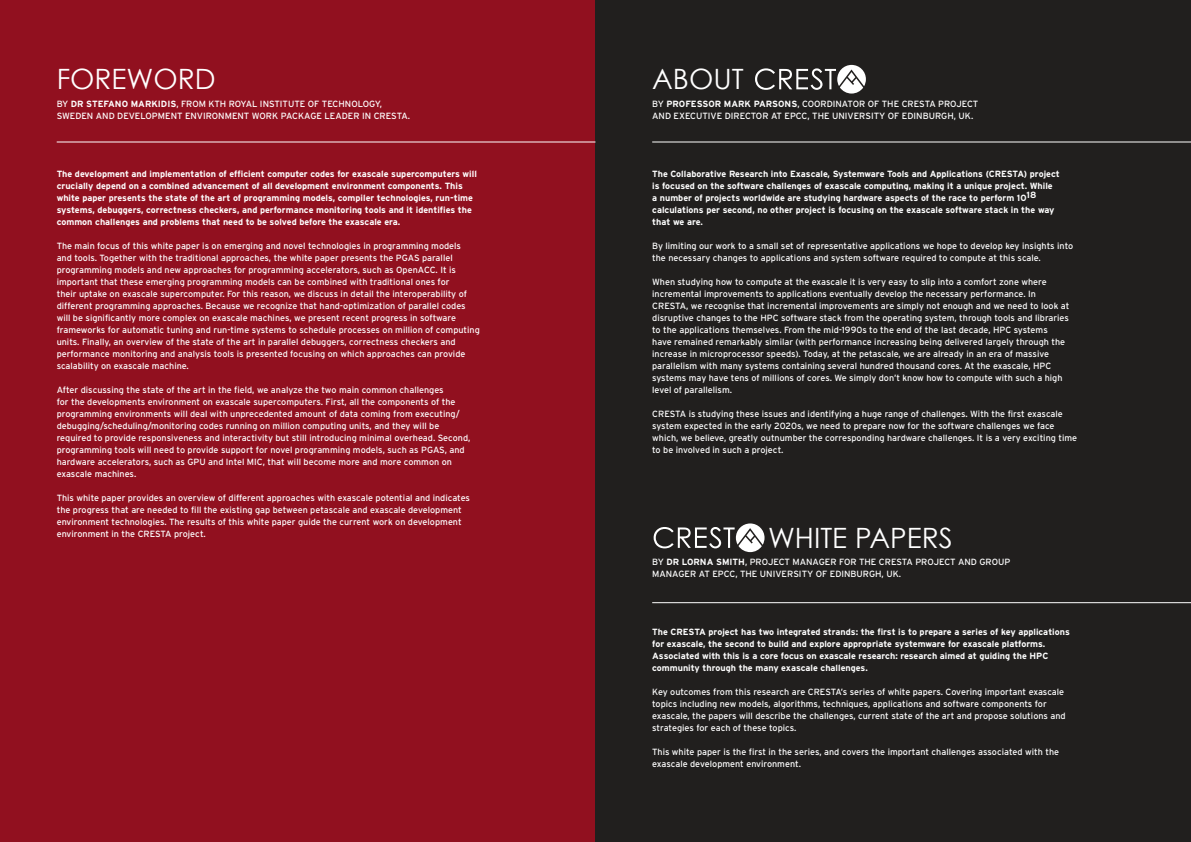
<style>
.page{position:relative;width:1191px;height:842px;background:#fff}
.page>*{position:absolute;margin:0;border:0;box-sizing:border-box;transform-origin:0 0}
.t1{font:28px "Century Gothic";color:#fff}
.t2{font:9px/12px "Interstate";color:#fff}
.t3{font:700 9px/12px "Interstate";color:#fff}
.s1{font-weight:400}
</style>
<div class="page">
<div style="left:0;top:0;width:595px;height:842px;background:#91101f"></div>
<div style="left:595px;top:0;width:596px;height:842px;background:#211f1e"></div>
<svg style="left:755px;top:65px;width:111px;height:29px"></svg>
<svg style="left:653px;top:523px;width:111px;height:29px"></svg>
<hr style="left:57px;top:142px;width:538px;height:1px;background:#fff">
<hr style="left:652px;top:142px;width:539px;height:1px;background:#fff">
<hr style="left:652px;top:602px;width:539px;height:1px;background:#fff">
<h1 class="t1" style="left:57px;top:62px;width:160px">FOREWORD</h1>
<p class="t3" style="left:57px;top:97px;width:191px"><span class="s1">by</span> Dr Stefano Markidis<span class="s1">, from KTH Royal</span></p>
<p class="t2" style="left:260px;top:97px;width:9px">Institute</p>
<p class="t2" style="left:308px;top:97px;width:27px">of Techn</p>
<p class="t2" style="left:351px;top:97px;width:32px">ology,</p>
<p class="t2" style="left:57px;top:109px;width:20px">Sweden</p>
<p class="t2" style="left:96px;top:109px;width:8px">and</p>
<p class="t2" style="left:117px;top:109px;width:42px">Development</p>
<p class="t2" style="left:185px;top:109px;width:41px">Environment</p>
<p class="t2" style="left:252px;top:109px;width:36px">work package</p>
<p class="t2" style="left:324px;top:109px;width:7px">leader</p>
<p class="t2" style="left:362px;top:109px;width:49px">in CRESTA.</p>
<p class="t3" style="left:57px;top:167px;width:422px">The development and implementation of efficient computer codes for exascale supercomputers will crucially depend on a combined advancement of all development environment components. This white paper presents the state of the art of programming models, compiler technologies, run-time systems, debuggers, correctness checkers, and performance monitoring tools and it identifies the common challenges and problems that need to be solved before the exascale era.</p>
<p class="t2" style="left:57px;top:239px;width:425px">The main focus of this white paper is on emerging and novel technologies in programming models<br>and tools. Together with the traditional approaches, the white paper presents the PGAS parallel programming models and new approaches for programming accelerators, such as OpenACC. It is important that these emerging programming models can be combined with traditional ones for<br>their uptake on exascale supercomputer. For this reason, we discuss in detail the interoperability of different programming approaches. Because we recognize that hand-optimization of parallel codes will be significantly more complex on exascale machines, we present recent progress in software frameworks for automatic tuning and run-time systems to schedule processes on million of computing units. Finally, an overview of the state of the art in parallel debuggers, correctness checkers and performance monitoring and analysis tools is presented focusing on which approaches can provide scalability on exascale machine.</p>
<p class="t2" style="left:57px;top:383px;width:415px">After discussing the state of the art in the field, we analyze the two main common challenges<br>for the developments environment on exascale supercomputers. First, all the components of the programming environments will deal with unprecedented amount of data coming from executing/ debugging/scheduling/monitoring codes running on million computing units, and they will be required to provide responsiveness and interactivity but still introducing minimal overhead. Second, programming tools will need to provide support for novel programming models, such as PGAS, and hardware accelerators, such as GPU and Intel MIC, that will become more and more common on exascale machines.</p>
<p class="t2" style="left:57px;top:491px;width:415px">This white paper provides an overview of different approaches with exascale potential and indicates the progress that are needed to fill the existing gap between petascale and exascale development environment technologies. The results of this white paper guide the current work on development environment in the CRESTA project.</p>
<h1 class="t1" style="left:652px;top:62px;width:93px">ABOUT</h1>
<p class="t3" style="left:652px;top:97px;width:46px"><span class="s1">by</span> Profess</p>
<p class="t3" style="left:708px;top:97px;width:119px">or Mark Parsons<span class="s1">, Coordinat</span></p>
<p class="t2" style="left:852px;top:97px;width:36px">or of the</p>
<p class="t2" style="left:901px;top:97px;width:62px">CRESTA project</p>
<p class="t2" style="left:652px;top:109px;width:8px">and</p>
<p class="t2" style="left:673px;top:109px;width:12px">Executi</p>
<p class="t2" style="left:710px;top:109px;width:27px">ve Direct</p>
<p class="t2" style="left:756px;top:109px;width:104px">or at EPCC, The University</p>
<p class="t2" style="left:888px;top:109px;width:27px">of Edinburgh</p>
<p class="t2" style="left:953px;top:109px;width:21px">, UK.</p>
<p class="t3" style="left:652px;top:167px;width:409px">The Collaborative Research into Exascale, Systemware Tools and Applications (CRESTA) project is focused on the software challenges of exascale computing, making it a unique project. While a number of projects worldwide are studying hardware aspects of the race to perform 1018 calculations per second, no other project is focusing on the exascale software stack in the way that we are.</p>
<p class="t2" style="left:652px;top:239px;width:422px">By limiting our work to a small set of representative applications we hope to develop key insights into the necessary changes to applications and system software required to compute at this scale.</p>
<p class="t2" style="left:652px;top:275px;width:419px">When studying how to compute at the exascale it is very easy to slip into a comfort zone where incremental improvements to applications eventually develop the necessary performance. In CRESTA, we recognise that incremental improvements are simply not enough and we need to look at disruptive changes to the HPC software stack from the operating system, through tools and libraries to the applications themselves. From the mid-1990s to the end of the last decade, HPC systems have remained remarkably similar (with performance increasing being delivered largely through the increase in microprocessor speeds). Today, at the petascale, we are already in an era of massive parallelism with many systems containing several hundred thousand cores. At the exascale, HPC systems may have tens of millions of cores. We simply don’t know how to compute with such a high level of parallelism.</p>
<p class="t2" style="left:652px;top:407px;width:426px">CRESTA is studying these issues and identifying a huge range of challenges. With the first exascale system expected in the early 2020s, we need to prepare now for the software challenges we face which, we believe, greatly outnumber the corresponding hardware challenges. It is a very exciting time to be involved in such a project.</p>
<h1 class="t1" style="left:768px;top:520px;width:186px">WHITE PAPERS</h1>
<p class="t3" style="left:652px;top:556px;width:123px"><span class="s1">By</span> Dr Lorna Sm ith<span class="s1">, project</span></p>
<p class="t2" style="left:792px;top:556px;width:8px">manager</p>
<p class="t2" style="left:839px;top:556px;width:27px">for the</p>
<p class="t2" style="left:879px;top:556px;width:62px">CRESTA project</p>
<p class="t2" style="left:958px;top:556px;width:8px">and</p>
<p class="t2" style="left:979px;top:556px;width:26px">Group</p>
<p class="t2" style="left:652px;top:568px;width:15px">Manager</p>
<p class="t2" style="left:699px;top:568px;width:89px">at EPCC, The University</p>
<p class="t2" style="left:815px;top:568px;width:27px">of Edinburgh</p>
<p class="t2" style="left:881px;top:568px;width:21px">, UK.</p>
<p class="t3" style="left:652px;top:626px;width:419px">The CRESTA project has two integrated strands: the first is to prepare a series of key applications for exascale, the second to build and explore appropriate systemware for exascale platforms.<br>Associated with this is a core focus on exascale research: research aimed at guiding the HPC community through the many exascale challenges.</p>
<p class="t2" style="left:652px;top:686px;width:415px">Key outcomes from this research are CRESTA’s series of white papers. Covering important exascale topics including new models, algorithms, techniques, applications and software components for exascale, the papers will describe the challenges, current state of the art and propose solutions and strategies for each of these topics.</p>
<p class="t2" style="left:652px;top:746px;width:408px">This white paper is the first in the series, and covers the important challenges associated with the exascale development environment.</p>
</div>
